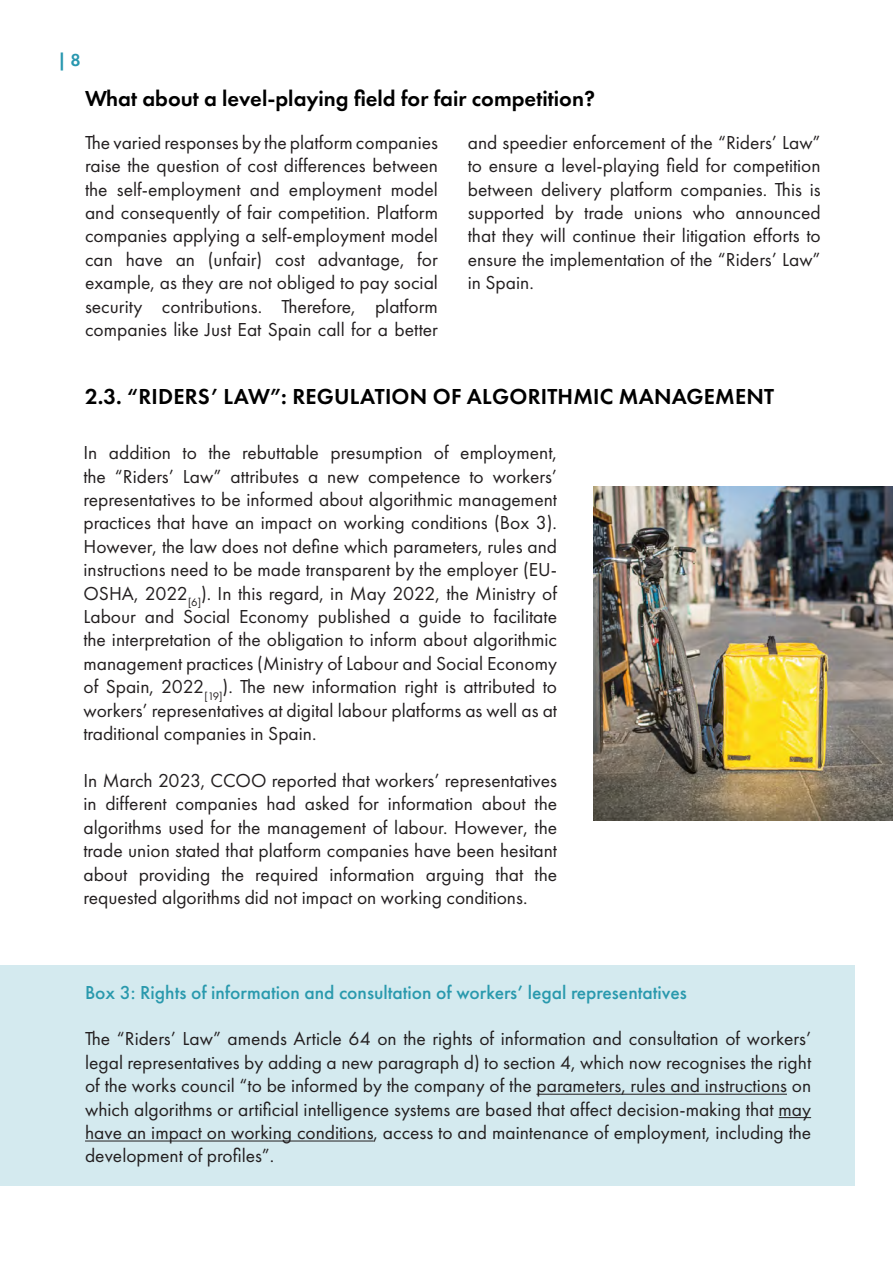
<style>
.page{position:relative;width:893px;height:1263px;background:#fff}
.page>*{position:absolute;margin:0;border:0;box-sizing:border-box;transform-origin:0 0}
.t1{font:600 22.5px "Futura PT";color:#000}
.t2{font:19.5px/23.4px "Futura PT";color:#231f20;text-align:justify}
.t3{font:500 19.5px "Futura PT";color:#2999ad}
.t4{font:600 18px "Futura PT";color:#2897af}
</style>
<div class="page">
<div style="left:0;top:965px;width:855px;height:221px;background:#d4eaef"></div>
<hr style="left:536px;top:1094px;width:251px;height:1px;background:#231f20">
<hr style="left:778px;top:1117px;width:33px;height:1px;background:#231f20">
<hr style="left:85px;top:1140px;width:288px;height:1px;background:#231f20">
<img style="left:593px;top:487px;width:300px;height:334px">
<p class="t4" style="left:57px;top:49px;width:25px">| 8</p>
<p class="t1" style="left:85px;top:85px;width:511px">What about a level-playing field for fair competition?</p>
<p class="t2" style="left:85px;top:131px;width:354px">The varied responses by the platform companies raise the question of cost differences between the self-employment and employment model and consequently of fair competition. Platform companies applying a self-employment model can have an (unfair) cost advantage, for example, as they are not obliged to pay social security contributions. Therefore, platform companies like Just Eat Spain call for a better</p>
<p class="t2" style="left:468px;top:131px;width:354px">and speedier enforcement of the “Riders’ Law” to ensure a level-playing field for competition between delivery platform companies. This is supported by trade unions who announced that they will continue their litigation efforts to ensure the implementation of the “Riders’ Law” in Spain.</p>
<p class="t1" style="left:85px;top:382px;width:691px">2.3. “RIDERS’ LAW”: REGULATION OF ALGORITHMIC MANAGEMENT</p>
<p class="t2" style="left:83px;top:441px;width:475px">In addition to the rebuttable presumption of employment, the “Riders’ Law” attributes a new competence to workers’ representatives to be informed about algorithmic management practices that have an impact on working conditions (Box 3).<br>However, the law does not define which parameters, rules and instructions need to be made transparent by the employer (EU-OSHA, 2022<sub>[6]</sub>). In this regard, in May 2022, the Ministry of Labour and Social Economy published a guide to facilitate the interpretation of the obligation to inform about algorithmic management practices (Ministry of Labour and Social Economy of Spain, 2022<sub>[19]</sub>). The new information right is attributed to workers’ representatives at digital labour platforms as well as at traditional companies in Spain.</p>
<p class="t2" style="left:83px;top:769px;width:475px">In March 2023, CCOO reported that workers’ representatives in different companies had asked for information about the algorithms used for the management of labour. However, the trade union stated that platform companies have been hesitant about providing the required information arguing that the requested algorithms did not impact on working conditions.</p>
<p class="t3" style="left:85px;top:980px;width:603px">Box 3: Rights of information and consultation of workers’ legal representatives</p>
<p class="t2" style="left:85px;top:1027px;width:728px">The “Riders’ Law” amends Article 64 on the rights of information and consultation of workers’ legal representatives by adding a new paragraph d) to section 4, which now recognises the right of the works council “to be informed by the company of the parameters, rules and instructions on which algorithms or artificial intelligence systems are based that affect decision-making that may have an impact on working conditions, access to and maintenance of employment, including the development of profiles”.</p>
</div>
